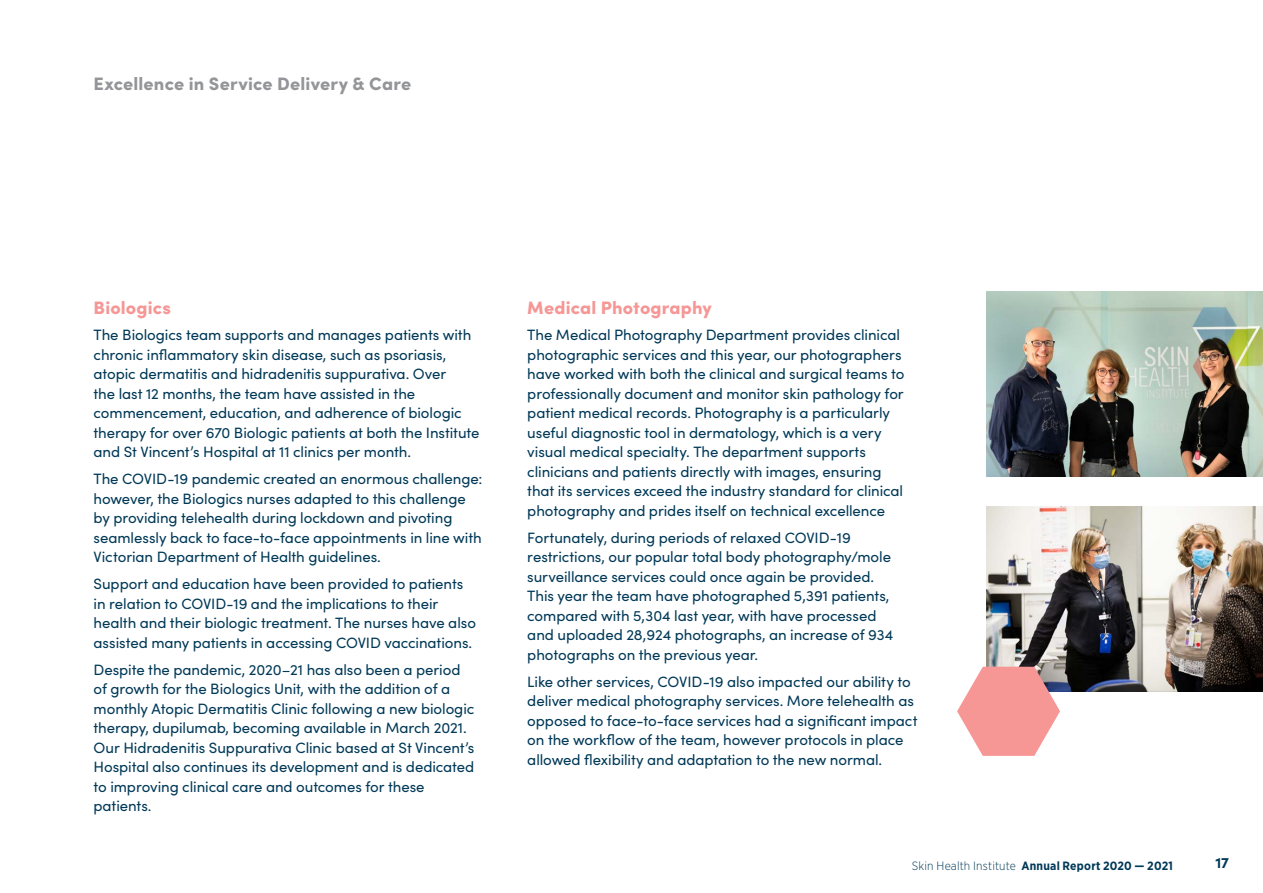
<style>
.page{position:relative;width:1263px;height:893px;background:#fff}
.page>*{position:absolute;margin:0;border:0;box-sizing:border-box;transform-origin:0 0}
.t1{font:900 18px "Sofia Pro";letter-spacing:.01em;color:#949598}
.t2{font:900 18px "Sofia Pro";letter-spacing:.01em;color:#f69695}
.t3{font:15px/19.5px "Sofia Pro";letter-spacing:-.005em;color:#013957}
.t4{font:700 15px "Sofia Pro";color:#013957}
.t5{font:700 12px "Gotham Narrow";letter-spacing:.02em;color:#013957}
.s1{font-weight:300}
</style>
<div class="page">
<img style="left:986px;top:292px;width:277px;height:184px">
<img style="left:986px;top:507px;width:277px;height:184px">
<svg style="left:957px;top:667px;width:103px;height:89px"></svg>
<p class="t1" style="left:94px;top:69px;width:319px">Excellence in Service Delivery &amp; Care</p>
<p class="t2" style="left:94px;top:293px;width:79px">Biologics</p>
<p class="t3" style="left:94px;top:324px;width:387px">The Biologics team supports and manages patients with chronic inflammatory skin disease, such as psoriasis, atopic dermatitis and hidradenitis suppurativa. Over<br>the last 12 months, the team have assisted in the commencement, education, and adherence of biologic therapy for over 670 Biologic patients at both the Institute and St Vincent’s Hospital at 11 clinics per month.</p>
<p class="t3" style="left:94px;top:468px;width:390px">The COVID-19 pandemic created an enormous challenge: however, the Biologics nurses adapted to this challenge by providing telehealth during lockdown and pivoting seamlessly back to face-to-face appointments in line with Victorian Department of Health guidelines.</p>
<p class="t3" style="left:94px;top:573px;width:384px">Support and education have been provided to patients in relation to COVID-19 and the implications to their health and their biologic treatment. The nurses have also assisted many patients in accessing COVID vaccinations.</p>
<p class="t3" style="left:94px;top:659px;width:382px">Despite the pandemic, 2020–21 has also been a period of growth for the Biologics Unit, with the addition of a monthly Atopic Dermatitis Clinic following a new biologic therapy, dupilumab, becoming available in March 2021.<br>Our Hidradenitis Suppurativa Clinic based at St Vincent’s Hospital also continues its development and is dedicated to improving clinical care and outcomes for these patients.</p>
<p class="t2" style="left:527px;top:293px;width:186px">Medical Photography</p>
<p class="t3" style="left:527px;top:324px;width:379px">The Medical Photography Department provides clinical photographic services and this year, our photographers have worked with both the clinical and surgical teams to professionally document and monitor skin pathology for patient medical records. Photography is a particularly useful diagnostic tool in dermatology, which is a very visual medical specialty. The department supports clinicians and patients directly with images, ensuring that its services exceed the industry standard for clinical photography and prides itself on technical excellence</p>
<p class="t3" style="left:527px;top:527px;width:367px">Fortunately, during periods of relaxed COVID-19 restrictions, our popular total body photography/mole surveillance services could once again be provided.<br>This year the team have photographed 5,391 patients, compared with 5,304 last year, with have processed and uploaded 28,924 photographs, an increase of 934 photographs on the previous year.</p>
<p class="t3" style="left:527px;top:671px;width:392px">Like other services, COVID-19 also impacted our ability to deliver medical photography services. More telehealth as opposed to face-to-face services had a significant impact on the workflow of the team, however protocols in place allowed flexibility and adaptation to the new normal.</p>
<p class="t5" style="left:912px;top:858px;width:262px"><span class="s1">Skin Health Institute</span> Annual Report 2020 — 2021</p>
<p class="t4" style="left:1215px;top:851px;width:15px">17</p>
</div>
